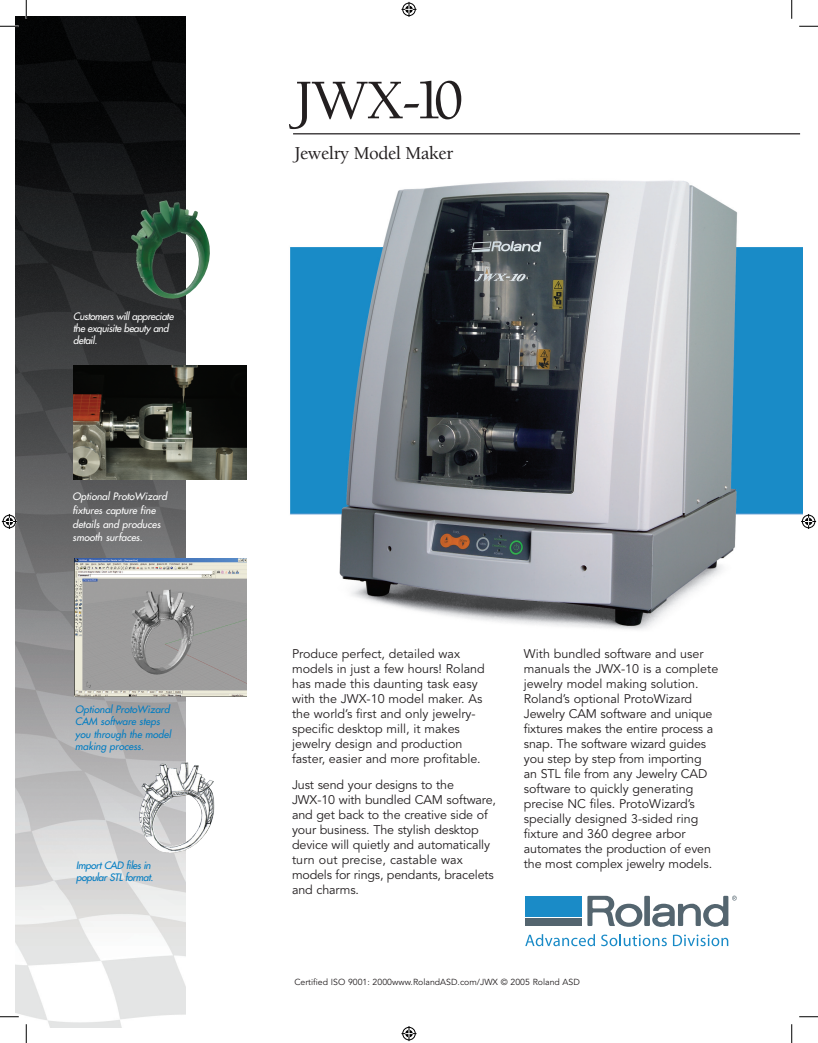
<style>
.page{position:relative;width:818px;height:1043px;background:#fff}
.page>*{position:absolute;margin:0;border:0;box-sizing:border-box;transform-origin:0 0}
.t1{font:500 57.5px "Berkeley";color:#231f20}
.t2{font:500 18.75px "Berkeley";letter-spacing:-.025em;color:#231f20}
.t3{font:12.5px/15px "Avenir";color:#231f20}
.t4{font:italic 10px/13.8px "Futura";color:#fff}
.t5{font:italic 10px/12.5px "Futura";color:#007cc2}
.t6{font:italic 10px/12px "Futura";letter-spacing:-.035em;color:#fff}
.t7{font:italic 10px/12px "Futura";letter-spacing:-.035em;color:#007cc2}
.t8{font:8.75px "Avenir";color:#231f20}
</style>
<div class="page">
<img style="left:225px;top:180px;width:577px;height:450px">
<img style="left:15px;top:16px;width:170px;height:1012px">
<svg style="left:525px;top:895px;width:211px;height:51px"></svg>
<hr style="left:293px;top:133px;width:507px;height:1px;background:#231f20">
<img style="left:74px;top:365px;width:172px;height:114px">
<img style="left:75px;top:558px;width:172px;height:138px">
<img style="left:131px;top:200px;width:79px;height:99px">
<img style="left:139px;top:762px;width:76px;height:92px">
<svg style="left:0;top:25px;width:19px;height:2px"></svg>
<svg style="left:799px;top:25px;width:19px;height:2px"></svg>
<svg style="left:0;top:1015px;width:19px;height:2px"></svg>
<svg style="left:799px;top:1016px;width:19px;height:1px"></svg>
<svg style="left:25px;top:0;width:2px;height:19px"></svg>
<svg style="left:25px;top:1024px;width:2px;height:18px"></svg>
<svg style="left:791px;top:0;width:1px;height:19px"></svg>
<svg style="left:791px;top:1024px;width:1px;height:18px"></svg>
<svg style="left:401px;top:2px;width:15px;height:15px"></svg>
<svg style="left:401px;top:1026px;width:15px;height:15px"></svg>
<svg style="left:2px;top:514px;width:15px;height:15px"></svg>
<svg style="left:801px;top:514px;width:15px;height:15px"></svg>
<p class="t6" style="left:73px;top:311px;width:102px">Customers will appreciate the exquisite beauty and detail.</p>
<p class="t4" style="left:72px;top:489px;width:96px">Optional ProtoWizard fixtures capture fine details and produces smooth surfaces.</p>
<p class="t5" style="left:75px;top:702px;width:97px">Optional ProtoWizard<br>CAM software steps you through the model making process.</p>
<p class="t7" style="left:76px;top:859px;width:79px">Import CAD files in popular STL format.</p>
<h1 class="t1" style="left:294px;top:70px;width:171px">JWX-10</h1>
<h2 class="t2" style="left:294px;top:143px;width:160px">Jewelry Model Maker</h2>
<p class="t3" style="left:292px;top:646px;width:194px">Produce perfect, detailed wax models in just a few hours! Roland has made this daunting task easy with the JWX-10 model maker. As the world’s first and only jewelry&shy;specific desktop mill, it makes jewelry design and production faster, easier and more profitable.</p>
<p class="t3" style="left:292px;top:777px;width:205px">Just send your designs to the<br>JWX-10 with bundled CAM software, and get back to the creative side of your business. The stylish desktop device will quietly and automatically turn out precise, castable wax models for rings, pendants, bracelets and charms.</p>
<p class="t3" style="left:523px;top:646px;width:196px">With bundled software and user manuals the JWX-10 is a complete jewelry model making solution.<br>Roland’s optional ProtoWizard<br>Jewelry CAM software and unique fixtures makes the entire process a snap. The software wizard guides you step by step from importing<br>an STL file from any Jewelry CAD software to quickly generating precise NC files. ProtoWizard’s specially designed 3-sided ring fixture and 360 degree arbor automates the production of even the most complex jewelry models.</p>
<p class="t8" style="left:294px;top:976px;width:287px">Certified ISO 9001: 2000www.RolandASD.com/JWX © 2005 Roland ASD</p>
</div>
